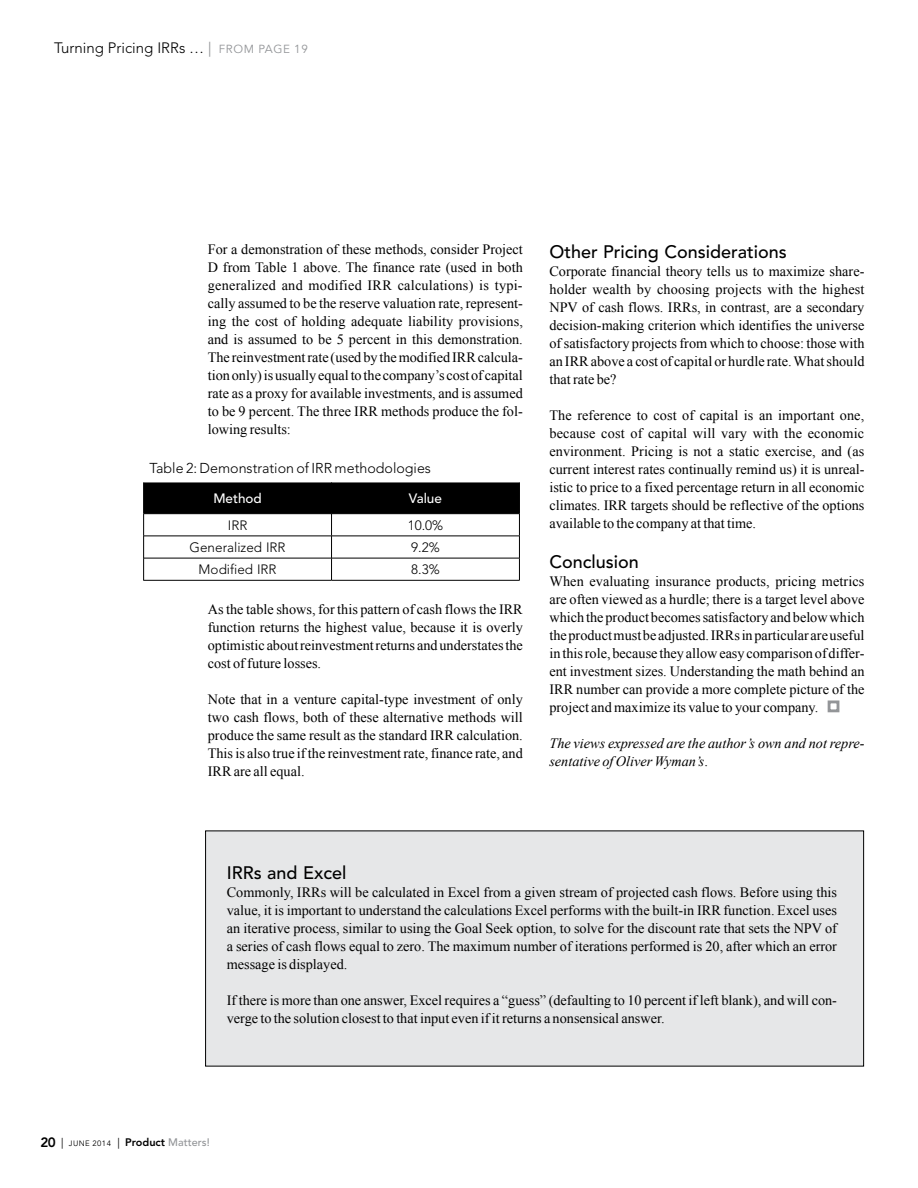
<style>
.page{position:relative;width:918px;height:1188px;background:#fff}
.page>*{position:absolute;margin:0;border:0;box-sizing:border-box;transform-origin:0 0}
.t1{font:500 18px "Avenir LT Std";color:#000}
.t2{font:300 15px "Avenir LT Std";color:#000}
.t3{font:14.25px/18px "Times New Roman";color:#000;text-align:justify}
.t4{font:italic 14.25px/18px "Times New Roman";color:#000}
.t5{font:300 14.25px "Avenir LT Std";color:#000}
.t6{font:300 13.5px "Avenir LT Std";color:#000}
.t7{font:500 13.5px "Avenir LT Std";color:#fff}
.t8{font:7.8px "Avenir LT Std";letter-spacing:.05em;color:#000}
.s1{font-weight:400;color:#939598}
.s2{font-weight:400;font-size:11.7px;color:#939598}
.s3{font-style:normal}
.s4{font-weight:800;font-size:13.5px}
.s5{font-size:10.8px}
.s6{font-weight:800;font-size:10.8px}
.s7{font-weight:500;font-size:10.8px;color:#939598}
</style>
<div class="page">
<svg style="left:827px;top:700px;width:13px;height:13px"></svg>
<svg style="left:143px;top:482px;width:377px;height:98px"></svg>
<hr style="left:143px;top:580px;width:189px;height:1px;background:#000">
<hr style="left:332px;top:580px;width:188px;height:1px;background:#000">
<div style="left:205px;top:831px;width:659px;height:235px;background:#e6e7e8"></div>
<p class="t2" style="left:54px;top:39px;width:255px">Turning Pricing IRRs … <span class="s1">|</span> <span class="s2">FROM PAGE 19</span></p>
<p class="t3" style="left:208px;top:240px;width:317px">For a demonstration of these methods, consider Project D from Table 1 above. The finance rate (used in both generalized and modified IRR calculations) is typi&shy;cally assumed to be the reserve valuation rate, represent&shy;ing the cost of holding adequate liability provisions, and is assumed to be 5 percent in this demonstration.<br>The reinvestment rate (used by the modified IRR calcula&shy;tion only) is usually equal to the company’s cost of capital rate as a proxy for available investments, and is assumed to be 9 percent. The three IRR methods produce the fol&shy;lowing results:</p>
<p class="t5" style="left:150px;top:459px;width:283px">Table 2: Demonstration of IRR methodologies</p>
<p class="t7" style="left:213px;top:491px;width:50px">Method</p>
<p class="t7" style="left:409px;top:491px;width:35px">Value</p>
<p class="t6" style="left:228px;top:517px;width:21px">IRR</p>
<p class="t6" style="left:408px;top:517px;width:37px">10.0%</p>
<p class="t6" style="left:190px;top:540px;width:97px">Generalized IRR</p>
<p class="t6" style="left:411px;top:540px;width:30px">9.2%</p>
<p class="t6" style="left:199px;top:562px;width:79px">Modified IRR</p>
<p class="t6" style="left:411px;top:562px;width:30px">8.3%</p>
<p class="t3" style="left:208px;top:600px;width:317px">As the table shows, for this pattern of cash flows the IRR function returns the highest value, because it is overly optimistic about reinvestment returns and understates the cost of future losses.</p>
<p class="t3" style="left:208px;top:690px;width:317px">Note that in a venture capital-type investment of only two cash flows, both of these alternative methods will produce the same result as the standard IRR calculation.<br>This is also true if the reinvestment rate, finance rate, and IRR are all equal.</p>
<p class="t1" style="left:549px;top:241px;width:239px">Other Pricing Considerations</p>
<p class="t3" style="left:549px;top:262px;width:317px">Corporate financial theory tells us to maximize share&shy;holder wealth by choosing projects with the highest NPV of cash flows. IRRs, in contrast, are a secondary decision-making criterion which identifies the universe of satisfactory projects from which to choose: those with an IRR above a cost of capital or hurdle rate. What should that rate be?</p>
<p class="t3" style="left:549px;top:406px;width:317px">The reference to cost of capital is an important one, because cost of capital will vary with the economic environment. Pricing is not a static exercise, and (as current interest rates continually remind us) it is unreal&shy;istic to price to a fixed percentage return in all economic climates. IRR targets should be reflective of the options available to the company at that time.</p>
<p class="t1" style="left:549px;top:551px;width:91px">Conclusion</p>
<p class="t3" style="left:549px;top:572px;width:317px">When evaluating insurance products, pricing metrics are often viewed as a hurdle; there is a target level above which the product becomes satisfactory and below which the product must be adjusted. IRRs in particular are useful in this role, because they allow easy comparison of differ&shy;ent investment sizes. Understanding the math behind an IRR number can provide a more complete picture of the project and maximize its value to your company.</p>
<p class="t4" style="left:549px;top:733px;width:316px">The views expressed are the author’s own and not repre&shy;sentative of Oliver Wyman’s<span class="s3">.</span></p>
<p class="t1" style="left:227px;top:863px;width:121px">IRRs and Excel</p>
<p class="t3" style="left:227px;top:883px;width:612px">Commonly, IRRs will be calculated in Excel from a given stream of projected cash flows. Before using this value, it is important to understand the calculations Excel performs with the built-in IRR function. Excel uses an iterative process, similar to using the Goal Seek option, to solve for the discount rate that sets the NPV of a series of cash flows equal to zero. The maximum number of iterations performed is 20, after which an error message is displayed.</p>
<p class="t3" style="left:227px;top:991px;width:612px">If there is more than one answer, Excel requires a “guess” (defaulting to 10 percent if left blank), and will con&shy;verge to the solution closest to that input even if it returns a nonsensical answer.</p>
<p class="t8" style="left:40px;top:1139px;width:171px"><span class="s4">20</span> <span class="s5">|</span> JUNE 2014 <span class="s5">|</span> <span class="s6">Product</span> <span class="s7">Matters!</span></p>
</div>
